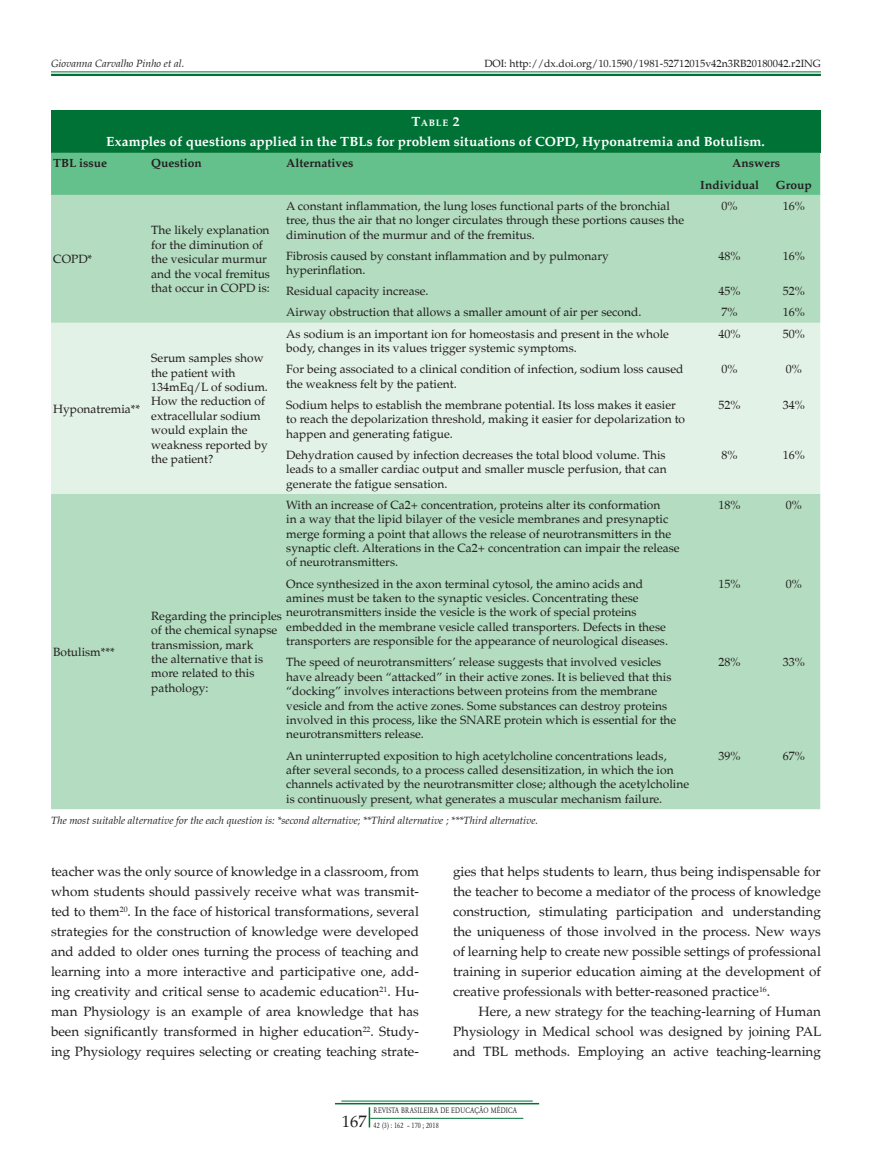
<style>
.page{position:relative;width:872px;height:1170px;background:#fff}
.page>*{position:absolute;margin:0;border:0;box-sizing:border-box;transform-origin:0 0}
.Left{font:13.5px/20px "Palton Roman";color:#231f20;text-align:justify}
.Body_text{font:13.5px/20px "Palton Roman";color:#231f20;text-align:justify}
.O_White{font:700 13.5px "Palton";letter-spacing:.01em;color:#fff}
.TE{font:12px/14.4px "Palton Roman";color:#231f20}
.TC{font:12px "Palton Roman";color:#231f20}
.t1{font:700 12px "Palton";color:#231f20}
.R{font:italic 10.5px "Palton";color:#231f20}
.t2{font:10.5px "Palton Roman";color:#231f20}
.O_White-2{font:700 9.45px "Palton";color:#fff}
.t3{font:8.25px/15px "Garamond";letter-spacing:.03em;color:#231f20;scale:.8 1}
.s1{font-size:13.5px}
.s2{font-family:"Palton Roman";font-size:16.5px}
</style>
<div class="page">
<hr style="left:370px;top:1117px;width:153px;height:1px;background:#007236">
<svg style="left:369px;top:1107px;width:1px;height:20px"></svg>
<hr style="left:341px;top:1100px;width:192px;height:1px;background:#007236">
<hr style="left:335px;top:1102px;width:204px;height:2px;background:#007236">
<hr style="left:51px;top:71px;width:770px;height:1px;background:#007236">
<hr style="left:51px;top:74px;width:770px;height:2px;background:#007236">
<div style="left:51px;top:111px;width:769px;height:42px;background:#007236"></div>
<div style="left:51px;top:153px;width:769px;height:42px;background:#65c18b"></div>
<div style="left:51px;top:195px;width:769px;height:614px;background:#b3dcc0"></div>
<div style="left:51px;top:323px;width:769px;height:171px;background:#e3f2e7"></div>
<p class="R" style="left:51px;top:58px;width:135px">Giovanna Carvalho Pinho et al.</p>
<p class="t2" style="left:484px;top:57px;width:338px">DOI: http://dx.doi.org/10.1590/1981-52712015v42n3RB20180042.r2ING</p>
<p class="O_White-2" style="left:411px;top:118px;width:49px"><span class="s1">T</span>able <span class="s1">2</span></p>
<p class="O_White" style="left:106px;top:134px;width:660px">Examples of questions applied in the TBLs for problem situations of COPD, Hyponatremia and Botulism.</p>
<p class="t1" style="left:53px;top:156px;width:56px">TBL issue</p>
<p class="t1" style="left:151px;top:156px;width:52px">Question</p>
<p class="t1" style="left:286px;top:156px;width:69px">Alternatives</p>
<p class="t1" style="left:732px;top:156px;width:49px">Answers</p>
<p class="t1" style="left:700px;top:177px;width:60px">Individual</p>
<p class="t1" style="left:776px;top:177px;width:37px">Group</p>
<p class="TE" style="left:53px;top:252px;width:41px">COPD*</p>
<p class="TE" style="left:151px;top:223px;width:120px">The likely explanation for the diminution of the vesicular murmur and the vocal fremitus that occur in COPD is:</p>
<p class="TE" style="left:53px;top:401px;width:89px">Hyponatremia**</p>
<p class="TE" style="left:151px;top:351px;width:118px">Serum samples show the patient with<br>134mEq/L of sodium.<br>How the reduction of extracellular sodium would explain the weakness reported by the patient?</p>
<p class="TE" style="left:286px;top:199px;width:399px">A constant inflammation, the lung loses functional parts of the bronchial tree, thus the air that no longer circulates through these portions causes the diminution of the murmur and of the fremitus.</p>
<p class="TC" style="left:721px;top:198px;width:18px">0%</p>
<p class="TC" style="left:782px;top:198px;width:24px">16%</p>
<p class="TE" style="left:286px;top:248px;width:324px">Fibrosis caused by constant inflammation and by pulmonary hyperinflation.</p>
<p class="TC" style="left:718px;top:248px;width:24px">48%</p>
<p class="TC" style="left:782px;top:248px;width:24px">16%</p>
<p class="TE" style="left:286px;top:284px;width:144px">Residual capacity increase.</p>
<p class="TC" style="left:718px;top:284px;width:24px">45%</p>
<p class="TC" style="left:782px;top:284px;width:24px">52%</p>
<p class="TE" style="left:286px;top:305px;width:356px">Airway obstruction that allows a smaller amount of air per second.</p>
<p class="TC" style="left:721px;top:305px;width:18px">7%</p>
<p class="TC" style="left:782px;top:305px;width:24px">16%</p>
<p class="TE" style="left:286px;top:326px;width:384px">As sodium is an important ion for homeostasis and present in the whole body, changes in its values trigger systemic symptoms.</p>
<p class="TC" style="left:718px;top:326px;width:24px">40%</p>
<p class="TC" style="left:782px;top:326px;width:24px">50%</p>
<p class="TE" style="left:286px;top:362px;width:399px">For being associated to a clinical condition of infection, sodium loss caused the weakness felt by the patient.</p>
<p class="TC" style="left:721px;top:362px;width:18px">0%</p>
<p class="TC" style="left:785px;top:362px;width:18px">0%</p>
<p class="TE" style="left:286px;top:397px;width:400px">Sodium helps to establish the membrane potential. Its loss makes it easier to reach the depolarization threshold, making it easier for depolarization to happen and generating fatigue.</p>
<p class="TC" style="left:718px;top:397px;width:24px">52%</p>
<p class="TC" style="left:782px;top:397px;width:24px">34%</p>
<p class="TE" style="left:286px;top:447px;width:382px;text-align:justify">Dehydration caused by infection decreases the total blood volume. This leads to a smaller cardiac output and smaller muscle perfusion, that can generate the fatigue sensation.</p>
<p class="TC" style="left:721px;top:447px;width:18px">8%</p>
<p class="TC" style="left:782px;top:447px;width:24px">16%</p>
<p class="TE" style="left:286px;top:497px;width:395px">With an increase of Ca2+ concentration, proteins alter its conformation<br>in a way that the lipid bilayer of the vesicle membranes and presynaptic merge forming a point that allows the release of neurotransmitters in the synaptic cleft. Alterations in the Ca2+ concentration can impair the release of neurotransmitters.</p>
<p class="TC" style="left:718px;top:497px;width:24px">18%</p>
<p class="TC" style="left:785px;top:497px;width:18px">0%</p>
<p class="TE" style="left:286px;top:576px;width:383px">Once synthesized in the axon terminal cytosol, the amino acids and amines must be taken to the synaptic vesicles. Concentrating these neurotransmitters inside the vesicle is the work of special proteins embedded in the membrane vesicle called transporters. Defects in these transporters are responsible for the appearance of neurological diseases.</p>
<p class="TC" style="left:718px;top:576px;width:24px">15%</p>
<p class="TC" style="left:785px;top:576px;width:18px">0%</p>
<p class="TE" style="left:286px;top:655px;width:391px">The speed of neurotransmitters’ release suggests that involved vesicles have already been “attacked” in their active zones. It is believed that this “docking” involves interactions between proteins from the membrane vesicle and from the active zones. Some substances can destroy proteins involved in this process, like the SNARE protein which is essential for the neurotransmitters release.</p>
<p class="TC" style="left:718px;top:655px;width:24px">28%</p>
<p class="TC" style="left:782px;top:655px;width:24px">33%</p>
<p class="TE" style="left:286px;top:748px;width:404px">An uninterrupted exposition to high acetylcholine concentrations leads, after several seconds, to a process called desensitization, in which the ion channels activated by the neurotransmitter close; although the acetylcholine is continuously present, what generates a muscular mechanism failure.</p>
<p class="TC" style="left:718px;top:748px;width:24px">39%</p>
<p class="TC" style="left:782px;top:748px;width:24px">67%</p>
<p class="R" style="left:51px;top:814px;width:488px">The most suitable alternative for the each question is: *second alternative; **Third alternative ; ***Third alternative.</p>
<p class="Left" style="left:51px;top:862px;width:369px">teacher was the only source of knowledge in a classroom, from whom students should passively receive what was transmit&shy;ted to them<sup>20</sup>. In the face of historical transformations, several strategies for the construction of knowledge were developed and added to older ones turning the process of teaching and learning into a more interactive and participative one, add&shy;ing creativity and critical sense to academic education<sup>21</sup>. Hu&shy;man Physiology is an example of area knowledge that has been significantly transformed in higher education<sup>22</sup>. Study&shy;ing Physiology requires selecting or creating teaching strate-</p>
<p class="Left" style="left:453px;top:862px;width:369px">gies that helps students to learn, thus being indispensable for the teacher to become a mediator of the process of knowledge construction, stimulating participation and understanding the uniqueness of those involved in the process. New ways of learning help to create new possible settings of professional training in superior education aiming at the development of creative professionals with better-reasoned practice<sup>16</sup>.</p>
<p class="TE" style="left:151px;top:608px;width:132px">Regarding the principles of the chemical synapse transmission, mark<br>the alternative that is more related to this pathology:</p>
<p class="TE" style="left:53px;top:644px;width:63px">Botulism***</p>
<p class="Body_text" style="left:453px;top:1001px;width:370px;text-indent:26px">Here, a new strategy for the teaching-learning of Human Physiology in Medical school was designed by joining PAL and TBL methods. Employing an active teaching-learning</p>
<p class="t3" style="left:342px;top:1102px;width:221px;text-indent:32px">REVISTA BRASILEIRA DE EDUCAÇÃO MÉDICA<br><span class="s2">167</span> 42 (3) : 162 – 170 ; 2018</p>
</div>
